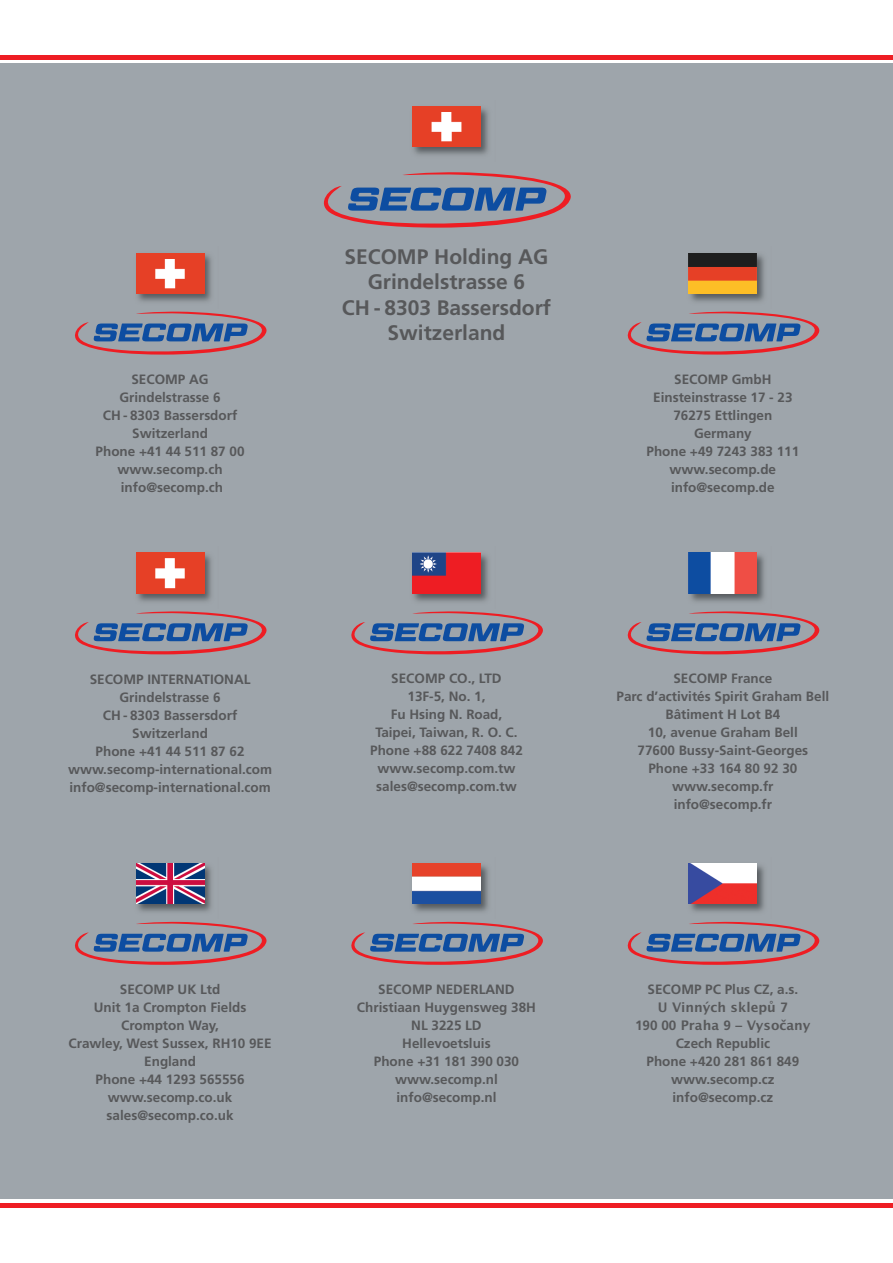
<style>
.page{position:relative;width:893px;height:1263px;background:#fff}
.page>*{position:absolute;margin:0;border:0;box-sizing:border-box;transform-origin:0 0}
.t1{font:700 21px/25.5px "Frutiger";color:#57585a;text-align:center}
.t2{font:700 13.5px/18px "Frutiger";color:#57585a;text-align:center}
.t3{font:700 13.2px/18px "Lucida Grande";color:#57585a;text-align:center}
.s1{font-family:"Frutiger";font-size:13.5px}
</style>
<div class="page">
<div style="left:0;top:64px;width:893px;height:1135px;background:#9ea5ab"></div>
<div style="left:0;top:1203px;width:893px;height:5px;background:#ee1d23"></div>
<div style="left:0;top:55px;width:893px;height:5px;background:#ee1d23"></div>
<img style="left:136px;top:253px;width:76px;height:49px">
<img style="left:136px;top:253px;width:68px;height:40px">
<img style="left:412px;top:552px;width:76px;height:50px">
<img style="left:412px;top:553px;width:68px;height:40px">
<img style="left:688px;top:552px;width:77px;height:50px">
<img style="left:689px;top:553px;width:68px;height:40px">
<img style="left:137px;top:863px;width:75px;height:49px">
<img style="left:136px;top:863px;width:68px;height:41px">
<img style="left:413px;top:863px;width:75px;height:49px">
<img style="left:412px;top:863px;width:68px;height:41px">
<img style="left:413px;top:106px;width:75px;height:49px">
<img style="left:412px;top:106px;width:68px;height:41px">
<img style="left:688px;top:253px;width:77px;height:49px">
<img style="left:689px;top:253px;width:68px;height:40px">
<img style="left:136px;top:552px;width:76px;height:50px">
<img style="left:136px;top:553px;width:68px;height:40px">
<svg style="left:75px;top:611px;width:192px;height:43px"></svg>
<svg style="left:351px;top:611px;width:192px;height:43px"></svg>
<svg style="left:627px;top:611px;width:193px;height:43px"></svg>
<svg style="left:75px;top:922px;width:192px;height:43px"></svg>
<svg style="left:351px;top:922px;width:192px;height:43px"></svg>
<svg style="left:627px;top:312px;width:193px;height:43px"></svg>
<svg style="left:75px;top:312px;width:192px;height:43px"></svg>
<svg style="left:323px;top:172px;width:248px;height:56px"></svg>
<img style="left:688px;top:863px;width:77px;height:49px">
<img style="left:689px;top:863px;width:68px;height:41px">
<svg style="left:627px;top:922px;width:193px;height:43px"></svg>
<p class="t2" style="left:96px;top:371px;width:150px">SECOMP AG<br>Grindelstrasse 6<br>CH - 8303 Bassersdorf<br>Switzerland<br>Phone +41 44 511 87 00 www.secomp.ch info@secomp.ch</p>
<h1 class="t1" style="left:342px;top:245px;width:211px">SECOMP Holding AG<br>Grindelstrasse 6<br>CH - 8303 Bassersdorf<br>Switzerland</h1>
<p class="t2" style="left:646px;top:371px;width:154px">SECOMP GmbH<br>Einsteinstrasse 17 - 23<br>76275 Ettlingen<br>Germany<br>Phone +49 7243 383 111 www.secomp.de info@secomp.de</p>
<p class="t2" style="left:68px;top:671px;width:206px">SECOMP INTERNATIONAL<br>Grindelstrasse 6<br>CH - 8303 Bassersdorf<br>Switzerland<br>Phone +41 44 511 87 62 www.secomp-international.com info@secomp-international.com</p>
<p class="t2" style="left:370px;top:671px;width:154px">SECOMP CO., LTD<br>13F-5, No. 1,<br>Fu Hsing N. Road,<br>Taipei, Taiwan, R. O. C.<br>Phone +88 622 7408 842 www.secomp.com.tw sales@secomp.com.tw</p>
<p class="t2" style="left:617px;top:671px;width:214px">SECOMP France<br>Parc d’activités Spirit Graham Bell<br>Bâtiment H Lot B4<br>10, avenue Graham Bell<br>77600 Bussy-Saint-Georges<br>Phone +33 164 80 92 30 www.secomp.fr<br>info@secomp.fr</p>
<p class="t2" style="left:69px;top:981px;width:205px">SECOMP UK Ltd<br>Unit 1a Crompton Fields<br>Crompton Way,<br>Crawley, West Sussex, RH10 9EE<br>England<br>Phone +44 1293 565556 www.secomp.co.uk sales@secomp.co.uk</p>
<p class="t2" style="left:357px;top:981px;width:181px">SECOMP NEDERLAND<br>Christiaan Huygensweg 38H<br>NL 3225 LD<br>Hellevoetsluis<br>Phone +31 181 390 030 www.secomp.nl info@secomp.nl</p>
<p class="t2" style="left:648px;top:981px;width:152px">SECOMP PC Plus CZ, a.s.</p>
<p class="t3" style="left:635px;top:998px;width:177px">U Vinných sklepů <span class="s1">7<br>190 00</span> Praha <span class="s1">9 –</span> Vysočany</p>
<p class="t2" style="left:646px;top:1035px;width:154px">Czech Republic<br>Phone +420 281 861 849 www.secomp.cz info@secomp.cz</p>
</div>
